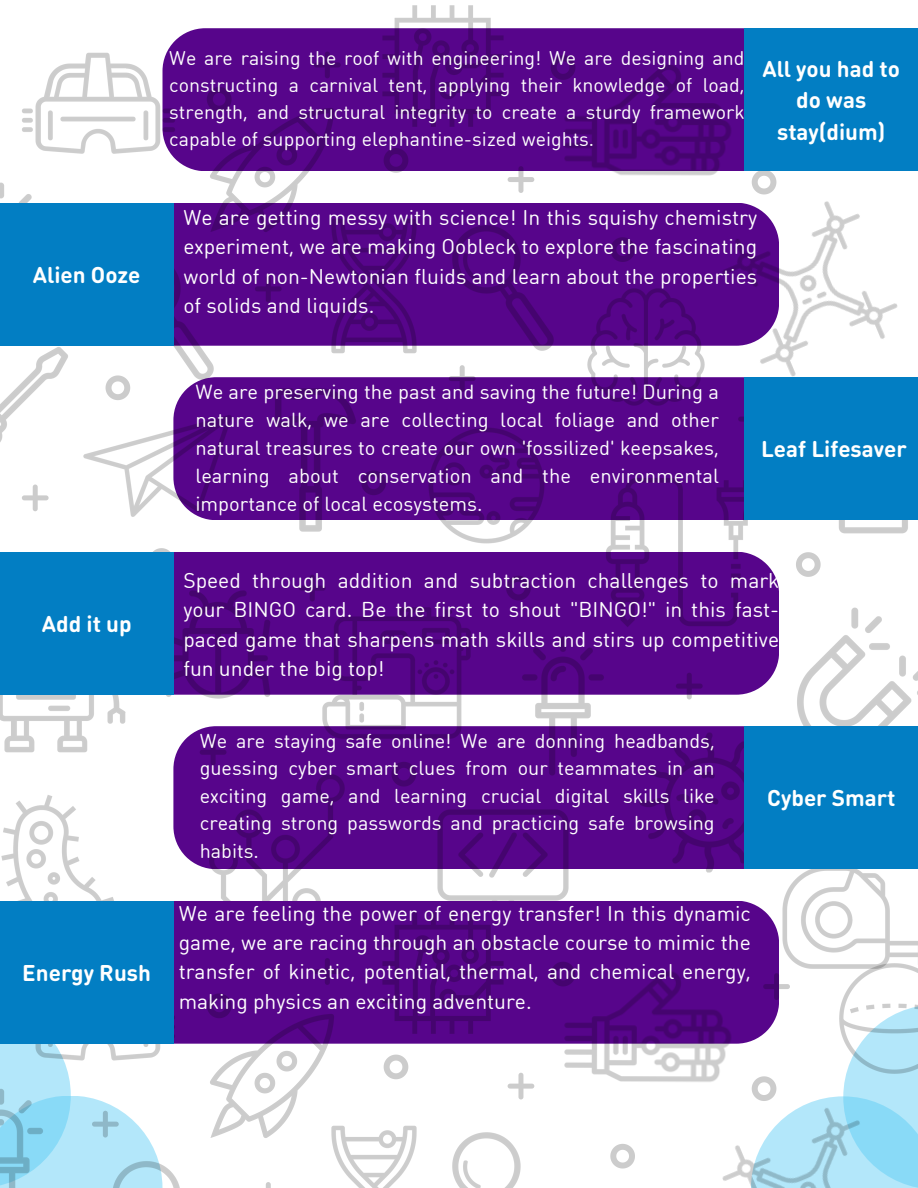
<style>
.page{position:relative;width:918px;height:1188px;background:#fff}
.page>*{position:absolute;margin:0;border:0;box-sizing:border-box;transform-origin:0 0}
.t1{font:700 22.5px/31.5px "DIN Round Web W04";color:#fff;text-align:center}
.t2{font:21px/29.2px "DIN Round Web W03";color:#fff;text-align:justify}
.t3{font:20.1px/27.9px "DIN Round Web W03";color:#fff;text-align:justify}
.t4{font:19.8px/27.5px "DIN Round Web W03";color:#fff;text-align:justify}
.t5{font:19.5px/27px "DIN Round Web W03";color:#fff;text-align:justify}
</style>
<div class="page">
<svg style="left:119px;top:1124px;width:25px;height:9px"></svg>
<div style="left:213px;top:28px;width:308px;height:143px;background:#57058b"></div>
<div style="left:188px;top:726px;width:421px;height:143px;background:#57058b"></div>
<img style="left:22px;top:28px;width:191px;height:189px">
<img style="left:177px;top:737px;width:219px;height:164px">
<img style="left:173px;top:227px;width:80px;height:132px">
<img style="left:0;top:369px;width:50px;height:143px">
<img style="left:50px;top:359px;width:148px;height:214px">
<img style="left:0;top:139px;width:115px;height:230px">
<img style="left:182px;top:80px;width:179px;height:179px">
<img style="left:0;top:538px;width:174px;height:214px">
<svg style="left:255px;top:276px;width:15px;height:26px"></svg>
<svg style="left:105px;top:375px;width:25px;height:25px"></svg>
<svg style="left:207px;top:87px;width:25px;height:25px"></svg>
<svg style="left:22px;top:485px;width:27px;height:26px"></svg>
<img style="left:149px;top:573px;width:141px;height:141px">
<svg style="left:149px;top:548px;width:25px;height:25px"></svg>
<svg style="left:200px;top:739px;width:27px;height:27px"></svg>
<img style="left:1px;top:752px;width:177px;height:144px">
<img style="left:354px;top:5px;width:167px;height:151px">
<svg style="left:314px;top:52px;width:27px;height:26px"></svg>
<img style="left:409px;top:780px;width:189px;height:121px">
<img style="left:609px;top:726px;width:136px;height:147px">
<img style="left:741px;top:607px;width:177px;height:198px">
<svg style="left:391px;top:780px;width:25px;height:7px"></svg>
<img style="left:782px;top:869px;width:108px;height:98px">
<img style="left:521px;top:28px;width:224px;height:218px">
<svg style="left:551px;top:55px;width:25px;height:25px"></svg>
<img style="left:839px;top:520px;width:69px;height:14px">
<img style="left:665px;top:144px;width:233px;height:290px">
<svg style="left:752px;top:171px;width:25px;height:24px"></svg>
<img style="left:198px;top:343px;width:182px;height:234px">
<svg style="left:361px;top:470px;width:19px;height:25px"></svg>
<img style="left:270px;top:183px;width:207px;height:207px">
<svg style="left:383px;top:148px;width:26px;height:25px"></svg>
<img style="left:290px;top:566px;width:213px;height:214px">
<img style="left:413px;top:198px;width:181px;height:180px">
<svg style="left:508px;top:166px;width:26px;height:27px"></svg>
<img style="left:452px;top:595px;width:222px;height:222px">
<svg style="left:676px;top:673px;width:27px;height:26px"></svg>
<img style="left:570px;top:441px;width:221px;height:222px">
<svg style="left:796px;top:552px;width:25px;height:25px"></svg>
<img style="left:380px;top:379px;width:213px;height:213px">
<svg style="left:449px;top:365px;width:27px;height:27px"></svg>
<svg style="left:506px;top:576px;width:25px;height:24px"></svg>
<img style="left:561px;top:262px;width:170px;height:170px">
<svg style="left:610px;top:237px;width:25px;height:25px"></svg>
<svg style="left:738px;top:406px;width:7px;height:26px"></svg>
<div style="left:745px;top:28px;width:173px;height:143px;background:#027ec3"></div>
<div style="left:0;top:203px;width:173px;height:143px;background:#027ec3"></div>
<div style="left:0;top:552px;width:173px;height:143px;background:#027ec3"></div>
<div style="left:745px;top:377px;width:173px;height:143px;background:#027ec3"></div>
<div style="left:213px;top:901px;width:566px;height:125px;background:#57058b"></div>
<div style="left:745px;top:726px;width:173px;height:143px;background:#027ec3"></div>
<img style="left:0;top:896px;width:213px;height:228px">
<img style="left:115px;top:1133px;width:65px;height:55px">
<img style="left:0;top:1046px;width:115px;height:142px">
<img style="left:182px;top:987px;width:172px;height:151px">
<svg style="left:265px;top:1182px;width:5px;height:6px"></svg>
<svg style="left:207px;top:993px;width:25px;height:25px"></svg>
<svg style="left:92px;top:1111px;width:27px;height:27px"></svg>
<img style="left:803px;top:927px;width:115px;height:123px">
<img style="left:354px;top:883px;width:179px;height:161px">
<svg style="left:314px;top:958px;width:27px;height:27px"></svg>
<img style="left:521px;top:902px;width:250px;height:185px">
<svg style="left:551px;top:962px;width:25px;height:25px"></svg>
<img style="left:665px;top:1050px;width:253px;height:138px">
<svg style="left:752px;top:1076px;width:25px;height:25px"></svg>
<svg style="left:763px;top:973px;width:27px;height:27px"></svg>
<img style="left:270px;top:1089px;width:143px;height:99px">
<svg style="left:383px;top:1054px;width:26px;height:25px"></svg>
<img style="left:413px;top:1125px;width:108px;height:63px">
<svg style="left:508px;top:1073px;width:26px;height:27px"></svg>
<img style="left:665px;top:1169px;width:66px;height:19px">
<svg style="left:610px;top:1144px;width:25px;height:25px"></svg>
<div style="left:0;top:901px;width:173px;height:143px;background:#027ec3"></div>
<p class="t1" style="left:33px;top:258px;width:109px">Alien Ooze</p>
<p class="t5" style="left:169px;top:44px;width:577px">We are raising the roof with engineering! We are designing and constructing a carnival tent, applying their knowledge of load, strength, and structural integrity to create a sturdy framework capable of supporting elephantine-sized weights.</p>
<p class="t1" style="left:762px;top:52px;width:139px">All you had to do was stay(dium)</p>
<p class="t2" style="left:183px;top:202px;width:575px">We are getting messy with science! In this squishy chemistry experiment, we are making Oobleck to explore the fascinating world of non-Newtonian fluids and learn about the properties of solids and liquids.</p>
<p class="t1" style="left:42px;top:607px;width:91px">Add it up</p>
<p class="t1" style="left:22px;top:956px;width:130px">Energy Rush</p>
<p class="t3" style="left:195px;top:377px;width:525px">We are preserving the past and saving the future! During a nature walk, we are collecting local foliage and other natural treasures to create our own 'fossilized' keepsakes, learning about conservation and the environmental importance of local ecosystems.</p>
<p class="t1" style="left:761px;top:432px;width:147px">Leaf Lifesaver</p>
<p class="t2" style="left:183px;top:565px;width:597px">Speed through addition and subtraction challenges to mark your BINGO card. Be the first to shout "BINGO!" in this fast&shy;paced game that sharpens math skills and stirs up competitive fun under the big top!</p>
<p class="t4" style="left:200px;top:726px;width:517px">We are staying safe online! We are donning headbands, guessing cyber smart clues from our teammates in an exciting game, and learning crucial digital skills like creating strong passwords and practicing safe browsing habits.</p>
<p class="t1" style="left:767px;top:781px;width:130px">Cyber Smart</p>
<p class="t2" style="left:179px;top:898px;width:574px">We are feeling the power of energy transfer! In this dynamic game, we are racing through an obstacle course to mimic the transfer of kinetic, potential, thermal, and chemical energy, making physics an exciting adventure.</p>
</div>
